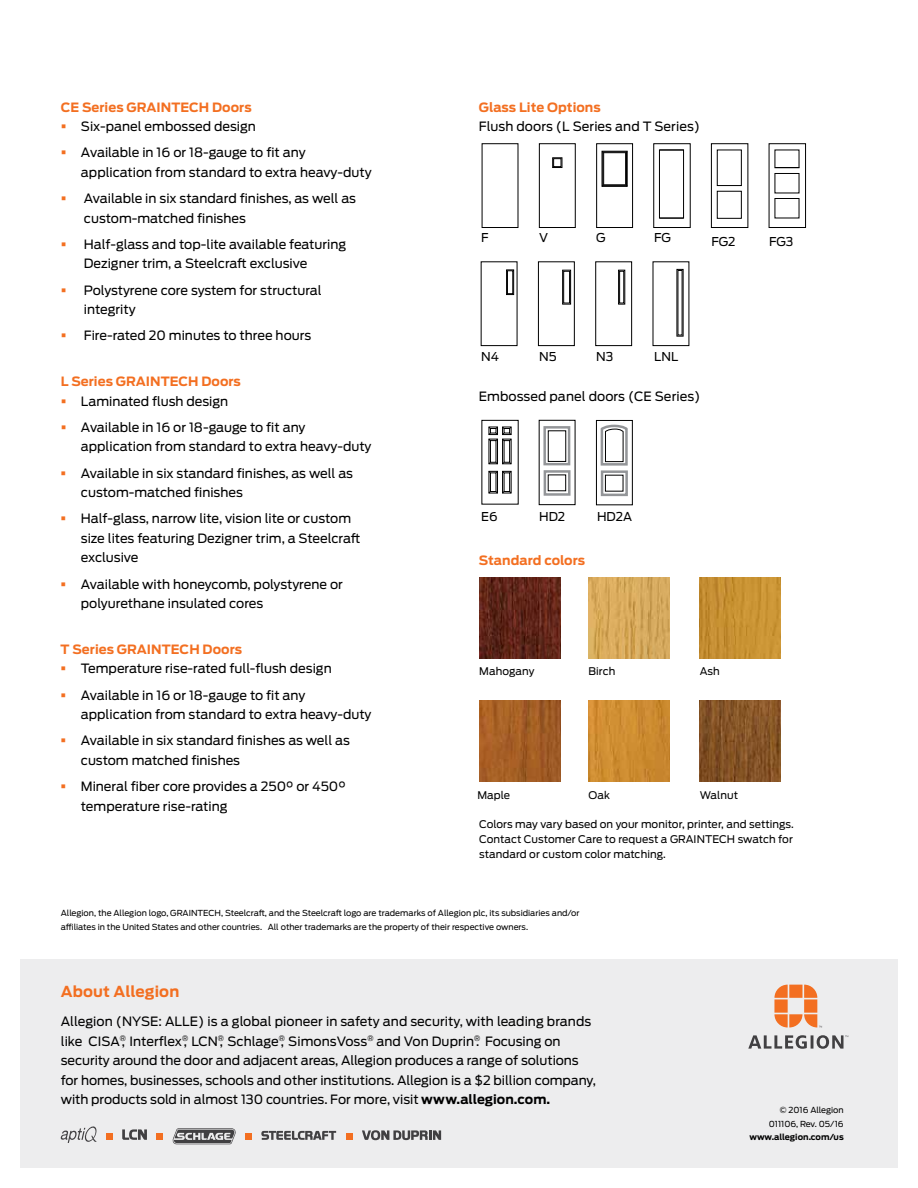
<style>
.page{position:relative;width:918px;height:1188px;background:#fff}
.page>*{position:absolute;margin:0;border:0;box-sizing:border-box;transform-origin:0 0}
.t1{font:700 15px "Antenna";letter-spacing:.01em;color:#f36f21}
.t2{font:12.75px/26.2px "Antenna";color:#000}
.t3{font:700 12.75px "Antenna";letter-spacing:.005em;color:#f36f21}
.t4{font:12.15px "Antenna";color:#000}
.t5{font:10.5px/15px "Antenna";letter-spacing:.005em;color:#000;text-align:justify}
.t6{font:8.25px/13.5px "Antenna";color:#000;text-align:right}
.t7{font:700 8.25px "Antenna";color:#000}
.s1{font-weight:700}
</style>
<div class="page">
<div style="left:20px;top:959px;width:878px;height:209px;background:#ededee"></div>
<svg style="left:774px;top:985px;width:48px;height:43px"></svg>
<svg style="left:748px;top:1035px;width:100px;height:14px"></svg>
<svg style="left:122px;top:1129px;width:25px;height:11px"></svg>
<div style="left:106px;top:1133px;width:7px;height:7px;background:#f36f21"></div>
<div style="left:157px;top:1133px;width:6px;height:7px;background:#f36f21"></div>
<svg style="left:362px;top:1130px;width:79px;height:10px"></svg>
<svg style="left:173px;top:1128px;width:63px;height:16px"></svg>
<svg style="left:60px;top:1126px;width:37px;height:17px"></svg>
<svg style="left:261px;top:1131px;width:75px;height:9px"></svg>
<div style="left:245px;top:1133px;width:7px;height:7px;background:#f36f21"></div>
<div style="left:346px;top:1133px;width:6px;height:7px;background:#f36f21"></div>
<div style="left:482px;top:143px;width:36px;height:85px;border:1px solid #000"></div>
<div style="left:539px;top:143px;width:37px;height:85px;border:1px solid #000"></div>
<div style="left:552px;top:158px;width:10px;height:10px;border:1px solid #000"></div>
<div style="left:553px;top:158px;width:8px;height:9px;border:1px solid #000"></div>
<div style="left:596px;top:143px;width:37px;height:85px;border:1px solid #000"></div>
<div style="left:602px;top:151px;width:25px;height:36px;border:1px solid #000"></div>
<hr style="left:626px;top:152px;width:1px;height:34px;background:#000">
<svg style="left:602px;top:152px;width:24px;height:1px"></svg>
<svg style="left:602px;top:185px;width:24px;height:1px"></svg>
<hr style="left:603px;top:153px;width:1px;height:32px;background:#000">
<hr style="left:625px;top:153px;width:1px;height:32px;background:#000">
<div style="left:506px;top:270px;width:8px;height:25px;border:1px solid #000"></div>
<div style="left:507px;top:271px;width:6px;height:23px;border:1px solid #000"></div>
<div style="left:538px;top:262px;width:37px;height:84px;border:1px solid #000"></div>
<div style="left:562px;top:270px;width:9px;height:34px;border:1px solid #000"></div>
<div style="left:563px;top:271px;width:7px;height:32px;border:1px solid #000"></div>
<div style="left:595px;top:262px;width:37px;height:84px;border:1px solid #000"></div>
<div style="left:618px;top:270px;width:7px;height:34px;border:1px solid #000"></div>
<div style="left:619px;top:271px;width:5px;height:32px;border:1px solid #000"></div>
<div style="left:489px;top:439px;width:9px;height:25px;border:1px solid #000"></div>
<div style="left:490px;top:440px;width:6px;height:23px;border:1px solid #000"></div>
<div style="left:489px;top:471px;width:9px;height:22px;border:1px solid #000"></div>
<div style="left:490px;top:473px;width:6px;height:19px;border:1px solid #000"></div>
<svg style="left:488px;top:491px;width:24px;height:3px"></svg>
<svg style="left:488px;top:471px;width:24px;height:3px"></svg>
<svg style="left:488px;top:462px;width:24px;height:3px"></svg>
<svg style="left:488px;top:426px;width:24px;height:15px"></svg>
<div style="left:502px;top:471px;width:9px;height:22px;border:1px solid #000"></div>
<div style="left:502px;top:439px;width:9px;height:25px;border:1px solid #000"></div>
<div style="left:502px;top:427px;width:9px;height:8px;border:1px solid #000"></div>
<div style="left:544px;top:470px;width:27px;height:26px;border:2px solid #939598"></div>
<div style="left:543px;top:426px;width:27px;height:39px;border:2px solid #939598"></div>
<div style="left:539px;top:420px;width:36px;height:85px;border:1px solid #000"></div>
<div style="left:601px;top:470px;width:27px;height:26px;border:3px solid #939598"></div>
<svg style="left:600px;top:424px;width:28px;height:42px"></svg>
<div style="left:596px;top:420px;width:37px;height:85px;border:1px solid #000"></div>
<div style="left:769px;top:143px;width:37px;height:85px;border:1px solid #000"></div>
<div style="left:775px;top:150px;width:24px;height:18px;border:1px solid #000"></div>
<div style="left:775px;top:173px;width:24px;height:20px;border:1px solid #000"></div>
<div style="left:775px;top:198px;width:24px;height:20px;border:1px solid #000"></div>
<div style="left:711px;top:143px;width:37px;height:85px;border:1px solid #000"></div>
<svg style="left:717px;top:149px;width:25px;height:37px"></svg>
<div style="left:717px;top:191px;width:25px;height:28px;border:1px solid #000"></div>
<div style="left:653px;top:143px;width:37px;height:85px;border:1px solid #000"></div>
<svg style="left:660px;top:218px;width:24px;height:1px"></svg>
<div style="left:659px;top:150px;width:25px;height:68px;border:1px solid #000"></div>
<img style="left:479px;top:577px;width:81px;height:81px">
<img style="left:589px;top:577px;width:81px;height:81px">
<img style="left:700px;top:577px;width:81px;height:81px">
<img style="left:479px;top:701px;width:81px;height:81px">
<img style="left:589px;top:701px;width:81px;height:81px">
<img style="left:700px;top:701px;width:81px;height:81px">
<p class="t3" style="left:61px;top:98px;width:192px">CE Series GRAINTECH Doors</p>
<p class="t2" style="left:81px;top:113px;width:226px">Six-panel embossed design<br>Available in 16 or 18-gauge to fit any</p>
<p class="t2" style="left:81px;top:159px;width:292px">application from standard to extra heavy-duty<br>Available in six standard finishes, as well as</p>
<p class="t2" style="left:84px;top:205px;width:264px">custom-matched finishes<br>Half-glass and top-lite available featuring</p>
<p class="t2" style="left:84px;top:250px;width:239px">Dezigner trim, a Steelcraft exclusive<br>Polystyrene core system for structural</p>
<p class="t2" style="left:84px;top:296px;width:229px">integrity<br>Fire-rated 20 minutes to three hours</p>
<p class="t3" style="left:61px;top:373px;width:182px">L Series GRAINTECH Doors</p>
<p class="t2" style="left:81px;top:388px;width:226px">Laminated flush design<br>Available in 16 or 18-gauge to fit any</p>
<p class="t2" style="left:81px;top:433px;width:292px">application from standard to extra heavy-duty<br>Available in six standard finishes, as well as</p>
<p class="t2" style="left:81px;top:479px;width:272px">custom-matched finishes<br>Half-glass, narrow lite, vision lite or custom</p>
<p class="t2" style="left:81px;top:528px;width:281px;line-height:19.5px">size lites featuring Dezigner trim, a Steelcraft exclusive</p>
<p class="t2" style="left:81px;top:574px;width:264px;line-height:19.5px">Available with honeycomb, polystyrene or polyurethane insulated cores</p>
<p class="t3" style="left:61px;top:640px;width:183px">T Series GRAINTECH Doors</p>
<p class="t2" style="left:81px;top:655px;width:252px">Temperature rise-rated full-flush design<br>Available in 16 or 18-gauge to fit any</p>
<p class="t2" style="left:81px;top:701px;width:292px">application from standard to extra heavy-duty<br>Available in six standard finishes as well as</p>
<p class="t2" style="left:81px;top:747px;width:266px">custom matched finishes<br>Mineral fiber core provides a 250° or 450°</p>
<p class="t2" style="left:81px;top:793px;width:148px">temperature rise-rating</p>
<p class="t3" style="left:479px;top:98px;width:123px">Glass Lite Options</p>
<p class="t2" style="left:479px;top:113px;width:223px">Flush doors (L Series and T Series)</p>
<p class="t4" style="left:481px;top:230px;width:9px">F</p>
<p class="t4" style="left:539px;top:230px;width:10px">V</p>
<p class="t4" style="left:596px;top:230px;width:11px">G</p>
<p class="t4" style="left:654px;top:230px;width:18px">FG</p>
<p class="t4" style="left:711px;top:234px;width:26px">FG2</p>
<p class="t4" style="left:769px;top:234px;width:26px">FG3</p>
<p class="t4" style="left:481px;top:348px;width:19px">N4</p>
<p class="t4" style="left:539px;top:348px;width:19px">N5</p>
<p class="t4" style="left:596px;top:348px;width:19px">N3</p>
<p class="t4" style="left:654px;top:348px;width:26px">LNL</p>
<p class="t2" style="left:479px;top:383px;width:223px">Embossed panel doors (CE Series)</p>
<p class="t4" style="left:481px;top:508px;width:18px">E6</p>
<p class="t4" style="left:539px;top:508px;width:28px">HD2</p>
<p class="t4" style="left:597px;top:508px;width:37px">HD2A</p>
<p class="t3" style="left:479px;top:552px;width:108px">Standard colors</p>
<p class="t5" style="left:479px;top:664px;width:57px">Mahogany</p>
<p class="t5" style="left:589px;top:664px;width:28px">Birch</p>
<p class="t5" style="left:700px;top:664px;width:22px">Ash</p>
<p class="t5" style="left:477px;top:787px;width:34px">Maple</p>
<p class="t5" style="left:589px;top:787px;width:23px">Oak</p>
<p class="t5" style="left:700px;top:787px;width:40px">Walnut</p>
<p class="t5" style="left:479px;top:817px;width:316px">Colors may vary based on your monitor, printer, and settings.<br>Contact Customer Care to request a GRAINTECH swatch for standard or custom color matching.</p>
<p class="t6" style="left:61px;top:906px;width:520px;text-align:left">Allegion, the Allegion logo, GRAINTECH, Steelcraft, and the Steelcraft logo are trademarks of Allegion plc, its subsidiaries and/or affiliates in the United States and other countries. All other trademarks are the property of their respective owners.</p>
<p class="t1" style="left:61px;top:981px;width:120px">About Allegion</p>
<p class="t2" style="left:61px;top:1012px;width:537px;line-height:19.5px">Allegion (NYSE: ALLE) is a global pioneer in safety and security, with leading brands like CISA<sup>®</sup>, Interflex<sup>®</sup>, LCN<sup>®</sup>, Schlage<sup>®</sup>, SimonsVoss<sup>®</sup> and Von Duprin<sup>®</sup>. Focusing on security around the door and adjacent areas, Allegion produces a range of solutions for homes, businesses, schools and other institutions. Allegion is a $2 billion company, with products sold in almost 130 countries. For more, visit <span class="s1">www.allegion.com.</span></p>
<p class="t6" style="left:769px;top:1103px;width:76px">© 2016 Allegion<br>011106, Rev. 05/16</p>
<p class="t7" style="left:749px;top:1132px;width:96px">www.allegion.com/us</p>
</div>
